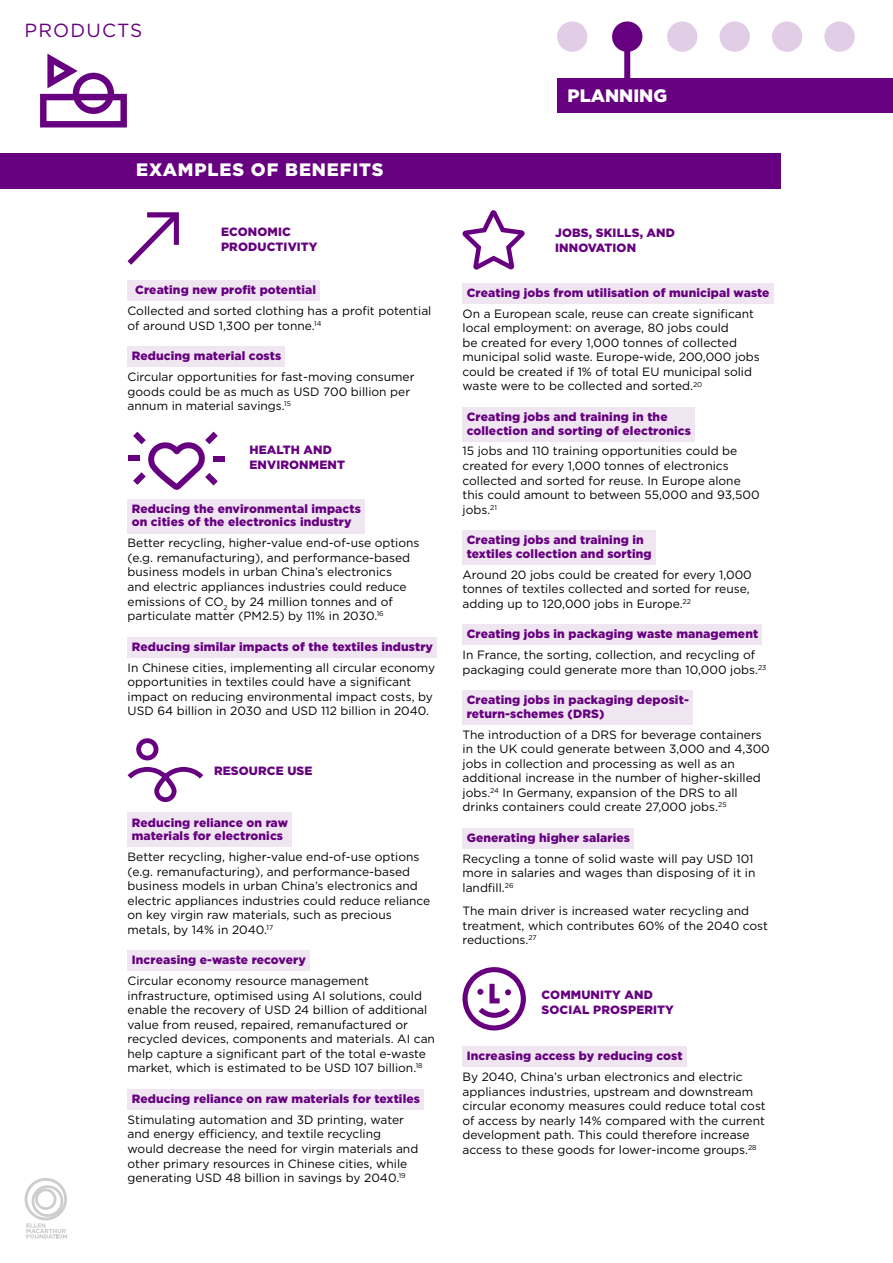
<style>
.page{position:relative;width:893px;height:1263px;background:#fff}
.page>*{position:absolute;margin:0;border:0;box-sizing:border-box;transform-origin:0 0}
.t1{font:18.9px "Gotham";letter-spacing:.06em;color:#660080}
.t2{font:900 18px "Gotham";letter-spacing:.05em;color:#fff}
.t3{font:900 18px "Gotham";color:#fff}
.t4{font:12px/14.5px "Gotham";color:#000}
.t5{font:900 12px/13.5px "Gotham";letter-spacing:.01em;color:#66007f}
</style>
<div class="page">
<div style="left:624px;top:39px;width:6px;height:49px;background:#660080"></div>
<div style="left:557px;top:79px;width:336px;height:34px;background:#660080"></div>
<div style="left:557px;top:21px;width:30px;height:31px;background:#e1cde6;border-radius:50%"></div>
<div style="left:612px;top:21px;width:30px;height:31px;background:#660080;border-radius:50%"></div>
<div style="left:667px;top:21px;width:30px;height:31px;background:#e1cde6;border-radius:50%"></div>
<div style="left:719px;top:21px;width:31px;height:31px;background:#e1cde6;border-radius:50%"></div>
<div style="left:772px;top:21px;width:30px;height:31px;background:#e1cde6;border-radius:50%"></div>
<div style="left:824px;top:21px;width:31px;height:31px;background:#e1cde6;border-radius:50%"></div>
<svg style="left:40px;top:54px;width:87px;height:73px"></svg>
<svg style="left:25px;top:1178px;width:42px;height:61px"></svg>
<div style="left:0;top:153px;width:780px;height:35px;background:#66007f"></div>
<div style="left:128px;top:280px;width:192px;height:21px;background:#f0e6f2"></div>
<div style="left:128px;top:346px;width:157px;height:21px;background:#f0e6f2"></div>
<div style="left:128px;top:499px;width:237px;height:34px;background:#f0e6f2"></div>
<div style="left:128px;top:637px;width:309px;height:20px;background:#f0e6f2"></div>
<div style="left:128px;top:813px;width:164px;height:34px;background:#f0e6f2"></div>
<div style="left:128px;top:950px;width:182px;height:21px;background:#f0e6f2"></div>
<div style="left:128px;top:1089px;width:296px;height:21px;background:#f0e6f2"></div>
<svg style="left:128px;top:212px;width:51px;height:53px"></svg>
<div style="left:213px;top:456px;width:12px;height:6px;background:#660080"></div>
<div style="left:128px;top:455px;width:11px;height:6px;background:#660080"></div>
<svg style="left:133px;top:432px;width:85px;height:58px"></svg>
<svg style="left:128px;top:767px;width:75px;height:35px"></svg>
<svg style="left:136px;top:738px;width:22px;height:22px"></svg>
<div style="left:462px;top:283px;width:312px;height:20px;background:#f0e6f2"></div>
<div style="left:462px;top:407px;width:233px;height:34px;background:#f0e6f2"></div>
<div style="left:462px;top:530px;width:194px;height:34px;background:#f0e6f2"></div>
<div style="left:462px;top:624px;width:300px;height:21px;background:#f0e6f2"></div>
<div style="left:462px;top:690px;width:231px;height:34px;background:#f0e6f2"></div>
<div style="left:462px;top:828px;width:172px;height:20px;background:#f0e6f2"></div>
<div style="left:462px;top:1046px;width:225px;height:21px;background:#f0e6f2"></div>
<svg style="left:462px;top:210px;width:63px;height:60px"></svg>
<svg style="left:462px;top:967px;width:64px;height:63px"></svg>
<h1 class="t1" style="left:25px;top:18px;width:119px">PRODUCTS</h1>
<h2 class="t2" style="left:136px;top:157px;width:249px">EXAMPLES OF BENEFITS</h2>
<p class="t5" style="left:221px;top:224px;width:98px;line-height:15px">ECONOMIC<br>PRODUCTIVITY</p>
<p class="t5" style="left:135px;top:283px;width:182px">Creating new profit potential</p>
<p class="t4" style="left:128px;top:303px;width:305px">Collected and sorted clothing has a profit potential of around USD 1,300 per tonne.<sup>14</sup></p>
<p class="t5" style="left:132px;top:349px;width:151px">Reducing material costs</p>
<p class="t4" style="left:128px;top:369px;width:288px">Circular opportunities for fast-moving consumer goods could be as much as USD 700 billion per annum in material savings.<sup>15</sup></p>
<p class="t5" style="left:249px;top:442px;width:97px;line-height:15px">HEALTH AND<br>ENVIRONMENT</p>
<p class="t5" style="left:132px;top:502px;width:231px">Reducing the environmental impacts on cities of the electronics industry</p>
<p class="t4" style="left:128px;top:536px;width:293px">Better recycling, higher-value end-of-use options (e.g. remanufacturing), and performance-based business models in urban China’s electronics<br>and electric appliances industries could reduce emissions of CO<sub>2</sub> by 24 million tonnes and of particulate matter (PM2.5) by 11% in 2030.<sup>16</sup></p>
<p class="t5" style="left:132px;top:639px;width:303px">Reducing similar impacts of the textiles industry</p>
<p class="t4" style="left:128px;top:660px;width:309px">In Chinese cities, implementing all circular economy opportunities in textiles could have a significant impact on reducing environmental impact costs, by USD 64 billion in 2030 and USD 112 billion in 2040.</p>
<p class="t5" style="left:214px;top:764px;width:100px">RESOURCE USE</p>
<p class="t5" style="left:132px;top:815px;width:158px">Reducing reliance on raw materials for electronics</p>
<p class="t4" style="left:128px;top:849px;width:304px">Better recycling, higher-value end-of-use options (e.g. remanufacturing), and performance-based business models in urban China’s electronics and electric appliances industries could reduce reliance on key virgin raw materials, such as precious metals, by 14% in 2040.<sup>17</sup></p>
<p class="t5" style="left:132px;top:953px;width:176px">Increasing e-waste recovery</p>
<p class="t4" style="left:128px;top:973px;width:309px">Circular economy resource management infrastructure, optimised using AI solutions, could enable the recovery of USD 24 billion of additional value from reused, repaired, remanufactured or recycled devices, components and materials. AI can help capture a significant part of the total e-waste market, which is estimated to be USD 107 billion.<sup>18</sup></p>
<p class="t5" style="left:132px;top:1092px;width:290px">Reducing reliance on raw materials for textiles</p>
<p class="t4" style="left:128px;top:1112px;width:292px">Stimulating automation and 3D printing, water and energy efficiency, and textile recycling would decrease the need for virgin materials and other primary resources in Chinese cities, while generating USD 48 billion in savings by 2040.<sup>19</sup></p>
<h2 class="t3" style="left:568px;top:83px;width:101px">PLANNING</h2>
<p class="t5" style="left:555px;top:225px;width:121px;line-height:15px">JOBS, SKILLS, AND<br>INNOVATION</p>
<p class="t5" style="left:467px;top:286px;width:304px">Creating jobs from utilisation of municipal waste</p>
<p class="t4" style="left:462px;top:306px;width:299px">On a European scale, reuse can create significant local employment: on average, 80 jobs could<br>be created for every 1,000 tonnes of collected municipal solid waste. Europe-wide, 200,000 jobs could be created if 1% of total EU municipal solid waste were to be collected and sorted.<sup>20</sup></p>
<p class="t5" style="left:467px;top:410px;width:226px">Creating jobs and training in the collection and sorting of electronics</p>
<p class="t4" style="left:462px;top:444px;width:299px">15 jobs and 110 training opportunities could be created for every 1,000 tonnes of electronics collected and sorted for reuse. In Europe alone this could amount to between 55,000 and 93,500 jobs.<sup>21</sup></p>
<p class="t5" style="left:467px;top:533px;width:186px">Creating jobs and training in textiles collection and sorting</p>
<p class="t4" style="left:462px;top:567px;width:291px">Around 20 jobs could be created for every 1,000 tonnes of textiles collected and sorted for reuse, adding up to 120,000 jobs in Europe.<sup>22</sup></p>
<p class="t5" style="left:467px;top:627px;width:293px">Creating jobs in packaging waste management</p>
<p class="t4" style="left:462px;top:647px;width:306px">In France, the sorting, collection, and recycling of packaging could generate more than 10,000 jobs.<sup>23</sup></p>
<p class="t5" style="left:467px;top:693px;width:224px">Creating jobs in packaging deposit&shy;return-schemes (DRS)</p>
<p class="t4" style="left:462px;top:727px;width:309px">The introduction of a DRS for beverage containers in the UK could generate between 3,000 and 4,300 jobs in collection and processing as well as an additional increase in the number of higher-skilled jobs.<sup>24</sup> In Germany, expansion of the DRS to all drinks containers could create 27,000 jobs.<sup>25</sup></p>
<p class="t5" style="left:467px;top:831px;width:165px">Generating higher salaries</p>
<p class="t4" style="left:462px;top:851px;width:294px">Recycling a tonne of solid waste will pay USD 101 more in salaries and wages than disposing of it in landfill.<sup>26</sup></p>
<p class="t4" style="left:462px;top:903px;width:307px">The main driver is increased water recycling and treatment, which contributes 60% of the 2040 cost reductions.<sup>27</sup></p>
<p class="t5" style="left:542px;top:987px;width:134px;line-height:15px">COMMUNITY AND<br>SOCIAL PROSPERITY</p>
<p class="t5" style="left:467px;top:1049px;width:217px">Increasing access by reducing cost</p>
<p class="t4" style="left:462px;top:1069px;width:305px">By 2040, China’s urban electronics and electric appliances industries, upstream and downstream circular economy measures could reduce total cost of access by nearly 14% compared with the current development path. This could therefore increase access to these goods for lower-income groups.<sup>28</sup></p>
</div>
